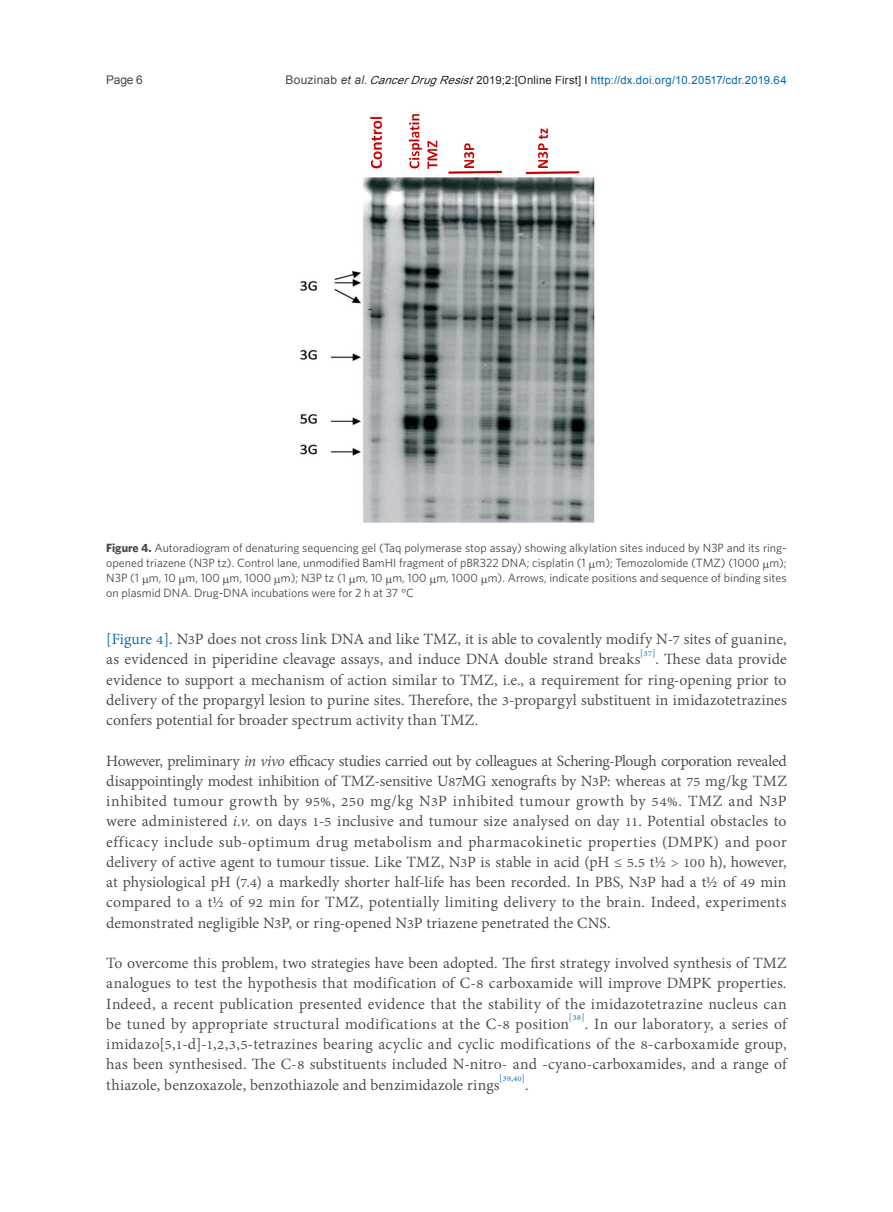
<style>
.page{position:relative;width:893px;height:1212px;background:#fff}
.page>*{position:absolute;margin:0;border:0;box-sizing:border-box;transform-origin:0 0}
.t1{font:19.2px/20.2px "Adobe Thai";letter-spacing:.005em;color:#484648;text-align:justify}
.t2{font:12px/15px "Whitney";color:#484648;text-align:justify}
.t3{font:12px "Arial";color:#484648}
.t4{font:11.25px "Arial";letter-spacing:.02em;color:#0166b3}
.s1{font-size:12px;color:#484648}
.s2{font-style:italic;font-size:12px;color:#484648}
.s3{font-style:italic;color:#222}
.s4{color:#222}
.s5{color:#190f13}
.s6{font-weight:700}
.s7{color:#0166b3}
.s8{font-style:italic}
</style>
<div class="page">
<img style="left:300px;top:114px;width:295px;height:409px">
<p class="t3" style="left:106px;top:72px;width:38px">Page 6</p>
<p class="t4" style="left:285px;top:72px;width:503px"><span class="s1">Bouzinab</span> <span class="s2">et al.</span> <span class="s3">CancerDrugResist</span><span class="s4">2019;2:[Online First]</span> <span class="s5">I</span> http://dx.doi.org/10.20517/cdr.2019.64</p>
<p class="t2" style="left:106px;top:540px;width:682px"><span class="s6">Figure 4.</span> Autoradiogram of denaturing sequencing gel (Taq polymerase stop assay) showing alkylation sites induced by N3P and its ring&shy;opened triazene (N3P tz). Control lane, unmodified BamHI fragment of pBR322 DNA; cisplatin (1 m); Temozolomide (TMZ) (1000 m); N3P (1 m, 10 m, 100 m, 1000 m); N3P tz (1 m, 10 m, 100 m, 1000 m). Arrows, indicate positions and sequence of binding sites on plasmid DNA. Drug-DNA incubations were for 2 h at 37 °C</p>
<p class="t1" style="left:106px;top:627px;width:682px"><span class="s7">[Figure 4]</span>. N3P does not cross link DNA and like TMZ, it is able to covalently modify N-7 sites of guanine, as evidenced in piperidine cleavage assays, and induce DNA double strand breaks<sup>[37]</sup>. These data provide evidence to support a mechanism of action similar to TMZ, i.e., a requirement for ring-opening prior to delivery of the propargyl lesion to purine sites. Therefore, the 3-propargyl substituent in imidazotetrazines confers potential for broader spectrum activity than TMZ.</p>
<p class="t1" style="left:106px;top:749px;width:682px">However, preliminary <span class="s8">in vivo</span> efficacy studies carried out by colleagues at Schering-Plough corporation revealed disappointingly modest inhibition of TMZ-sensitive U87MG xenografts by N3P: whereas at 75 mg/kg TMZ inhibited tumour growth by 95%, 250 mg/kg N3P inhibited tumour growth by 54%. TMZ and N3P were administered <span class="s8">i.v.</span> on days 1-5 inclusive and tumour size analysed on day 11. Potential obstacles to efficacy include sub-optimum drug metabolism and pharmacokinetic properties (DMPK) and poor delivery of active agent to tumour tissue. Like TMZ, N3P is stable in acid (pH ≤ 5.5 t½ &gt; 100 h), however, at physiological pH (7.4) a markedly shorter half-life has been recorded. In PBS, N3P had a t½ of 49 min compared to a t½ of 92 min for TMZ, potentially limiting delivery to the brain. Indeed, experiments demonstrated negligible N3P, or ring-opened N3P triazene penetrated the CNS.</p>
<p class="t1" style="left:106px;top:951px;width:682px">To overcome this problem, two strategies have been adopted. The first strategy involved synthesis of TMZ analogues to test the hypothesis that modification of C-8 carboxamide will improve DMPK properties.<br>Indeed, a recent publication presented evidence that the stability of the imidazotetrazine nucleus can be tuned by appropriate structural modifications at the C-8 position<sup>[38]</sup>. In our laboratory, a series of imidazo[5,1-d]-1,2,3,5-tetrazines bearing acyclic and cyclic modifications of the 8-carboxamide group, has been synthesised. The C-8 substituents included N-nitro- and -cyano-carboxamides, and a range of thiazole, benzoxazole, benzothiazole and benzimidazole rings<sup>[39,40]</sup>.</p>
</div>
